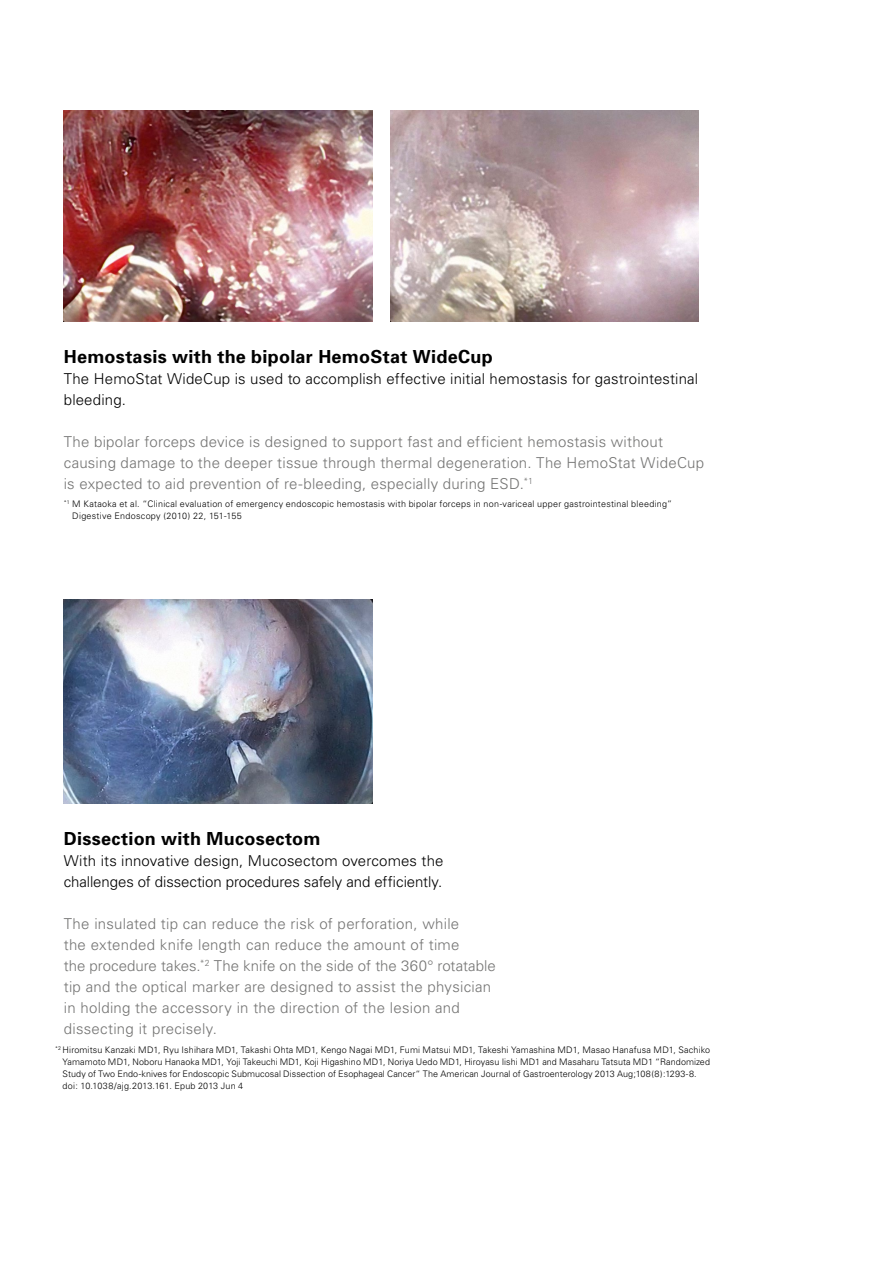
<style>
.page{position:relative;width:893px;height:1263px;background:#fff}
.page>*{position:absolute;margin:0;border:0;box-sizing:border-box;transform-origin:0 0}
.t1{font:700 18px "Univers";letter-spacing:.015em;color:#000}
.t2{font:300 15px/21px "Univers";letter-spacing:.015em;color:#747473}
.t3{font:300 15px/21px "Univers";letter-spacing:.005em;color:#000}
.t4{font:300 9px/12px "Univers";letter-spacing:.01em;color:#000}
.t5{font:300 9px/12px "Univers";letter-spacing:.03em;color:#000}
</style>
<div class="page">
<img style="left:64px;top:599px;width:308px;height:204px">
<img style="left:390px;top:111px;width:309px;height:210px">
<img style="left:64px;top:111px;width:308px;height:210px">
<p class="t1" style="left:64px;top:346px;width:431px">Hemostasis with the bipolar HemoStat WideCup</p>
<p class="t3" style="left:64px;top:368px;width:636px">The HemoStat WideCup is used to accomplish effective initial hemostasis for gastrointestinal bleeding.</p>
<p class="t2" style="left:64px;top:431px;width:642px">The bipolar forceps device is designed to support fast and efficient hemostasis without causing damage to the deeper tissue through thermal degeneration. The HemoStat WideCup is expected to aid prevention of re-bleeding, especially during ESD.<sup>*1</sup></p>
<p class="t5" style="left:72px;top:498px;width:601px;text-indent:-8px"><sup>*1</sup> M Kataoka et al. “Clinical evaluation of emergency endoscopic hemostasis with bipolar forceps in non-variceal upper gastrointestinal bleeding”<br>Digestive Endoscopy (2010) 22, 151-155</p>
<p class="t1" style="left:64px;top:827px;width:258px">Dissection with Mucosectom</p>
<p class="t3" style="left:64px;top:850px;width:381px">With its innovative design, Mucosectom overcomes the challenges of dissection procedures safely and efficiently.</p>
<p class="t2" style="left:64px;top:913px;width:434px">The insulated tip can reduce the risk of perforation, while<br>the extended knife length can reduce the amount of time<br>the procedure takes.<sup>*2</sup> The knife on the side of the 360° rotatable tip and the optical marker are designed to assist the physician in holding the accessory in the direction of the lesion and dissecting it precisely.</p>
<p class="t4" style="left:63px;top:1044px;width:649px;text-indent:-7px"><sup>*2</sup> Hiromitsu Kanzaki MD1, Ryu Ishihara MD1, Takashi Ohta MD1, Kengo Nagai MD1, Fumi Matsui MD1, Takeshi Yamashina MD1, Masao Hanafusa MD1, Sachiko Yamamoto MD1, Noboru Hanaoka MD1, Yoji Takeuchi MD1, Koji Higashino MD1, Noriya Uedo MD1, Hiroyasu Iishi MD1 and Masaharu Tatsuta MD1 “Randomized Study of Two Endo-knives for Endoscopic Submucosal Dissection of Esophageal Cancer“ The American Journal of Gastroenterology 2013 Aug;108(8):1293-8. doi: 10.1038/ajg.2013.161. Epub 2013 Jun 4</p>
</div>
